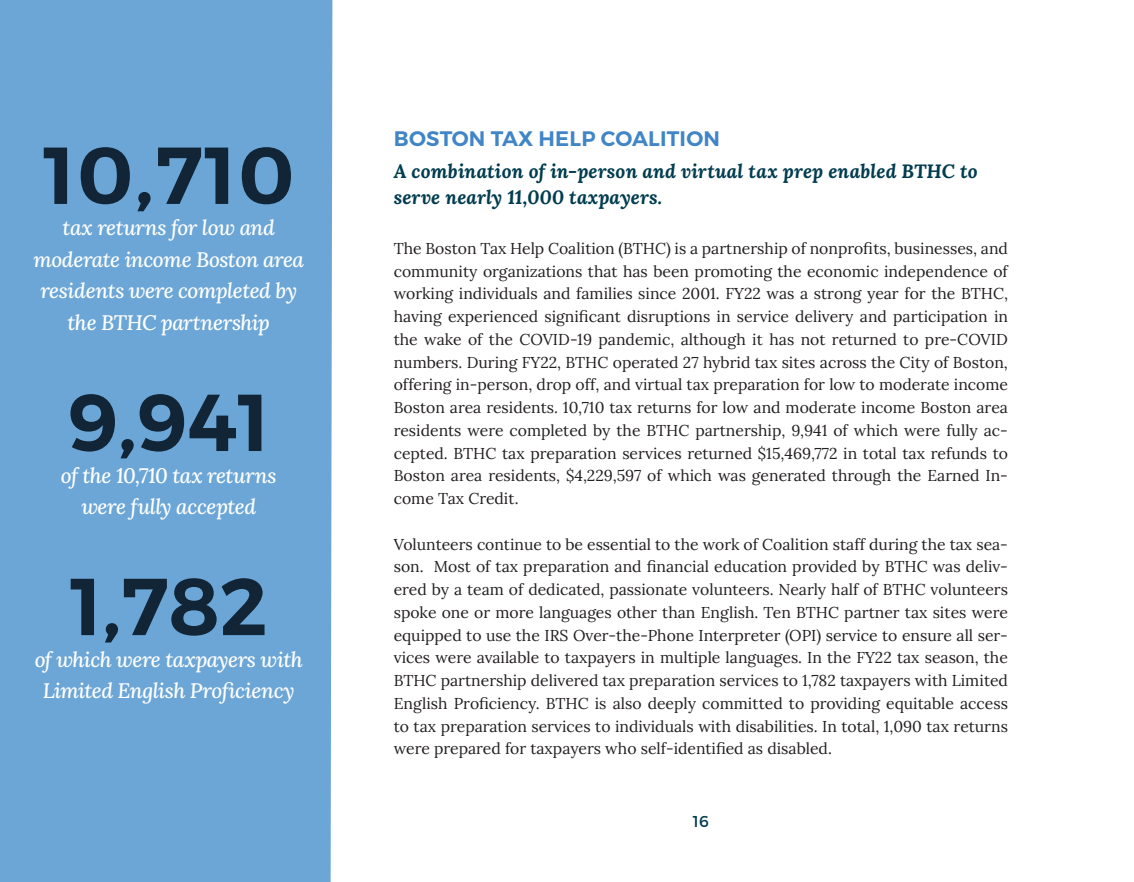
<style>
.page{position:relative;width:1134px;height:882px;background:#fff}
.page>*{position:absolute;margin:0;border:0;box-sizing:border-box;transform-origin:0 0}
.t1{font:600 80.5px "Montserrat";color:#112537}
.t2{font:italic 21px/31.5px "Lora";letter-spacing:-.02em;color:#fff;text-align:center}
.Paragraph_Style_2{font:600 21px "Montserrat";letter-spacing:.01em;color:#4085c6}
.Paragraph_Style_2-2{font:italic 19.25px "Lora";letter-spacing:.01em;color:#013c4f}
.t3{font:15.75px/22.8px "Lora";color:#231f20;text-align:justify}
.t4{font:15.75px "Montserrat";color:#013c4f}
</style>
<div class="page">
<div style="left:0;top:0;width:332px;height:882px;background:#6ba6d6"></div>
<p class="t1" style="left:43px;top:126px;width:253px">10,710</p>
<p class="t2" style="left:63px;top:212px;width:214px">tax returns for low and</p>
<p class="t2" style="left:33px;top:243px;width:272px">moderate income Boston area residents were completed by the BTHC partnership</p>
<p class="t1" style="left:68px;top:373px;width:204px">9,941</p>
<p class="t2" style="left:61px;top:459px;width:217px">of the 10,710 tax returns</p>
<p class="t2" style="left:81px;top:490px;width:176px">were fully accepted</p>
<p class="t1" style="left:70px;top:557px;width:199px">1,782</p>
<p class="t2" style="left:35px;top:643px;width:269px">of which were taxpayers with<br>Limited English Proficiency</p>
<p class="Paragraph_Style_2" style="left:394px;top:126px;width:328px">BOSTON TAX HELP COALITION</p>
<p class="Paragraph_Style_2-2" style="left:394px;top:158px;width:586px">A combination of in-person and virtual tax prep enabled BTHC to</p>
<p class="Paragraph_Style_2-2" style="left:394px;top:184px;width:270px">serve nearly 11,000 taxpayers.</p>
<p class="t3" style="left:394px;top:236px;width:616px">The Boston Tax Help Coalition (BTHC) is a partnership of nonprofits, businesses, and community organizations that has been promoting the economic independence of working individuals and families since 2001. FY22 was a strong year for the BTHC, having experienced significant disruptions in service delivery and participation in the wake of the COVID-19 pandemic, although it has not returned to pre-COVID numbers. During FY22, BTHC operated 27 hybrid tax sites across the City of Boston, offering in-person, drop off, and virtual tax preparation for low to moderate income Boston area residents. 10,710 tax returns for low and moderate income Boston area residents were completed by the BTHC partnership, 9,941 of which were fully ac&shy;cepted. BTHC tax preparation services returned $15,469,772 in total tax refunds to Boston area residents, $4,229,597 of which was generated through the Earned In&shy;come Tax Credit.</p>
<p class="t3" style="left:394px;top:532px;width:616px">Volunteers continue to be essential to the work of Coalition staff during the tax sea&shy;son. Most of tax preparation and financial education provided by BTHC was deliv&shy;ered by a team of dedicated, passionate volunteers. Nearly half of BTHC volunteers spoke one or more languages other than English. Ten BTHC partner tax sites were equipped to use the IRS Over-the-Phone Interpreter (OPI) service to ensure all ser&shy;vices were available to taxpayers in multiple languages. In the FY22 tax season, the BTHC partnership delivered tax preparation services to 1,782 taxpayers with Limited English Proficiency. BTHC is also deeply committed to providing equitable access to tax preparation services to individuals with disabilities. In total, 1,090 tax returns were prepared for taxpayers who self-identified as disabled.</p>
<p class="t4" style="left:693px;top:811px;width:17px">16</p>
</div>
